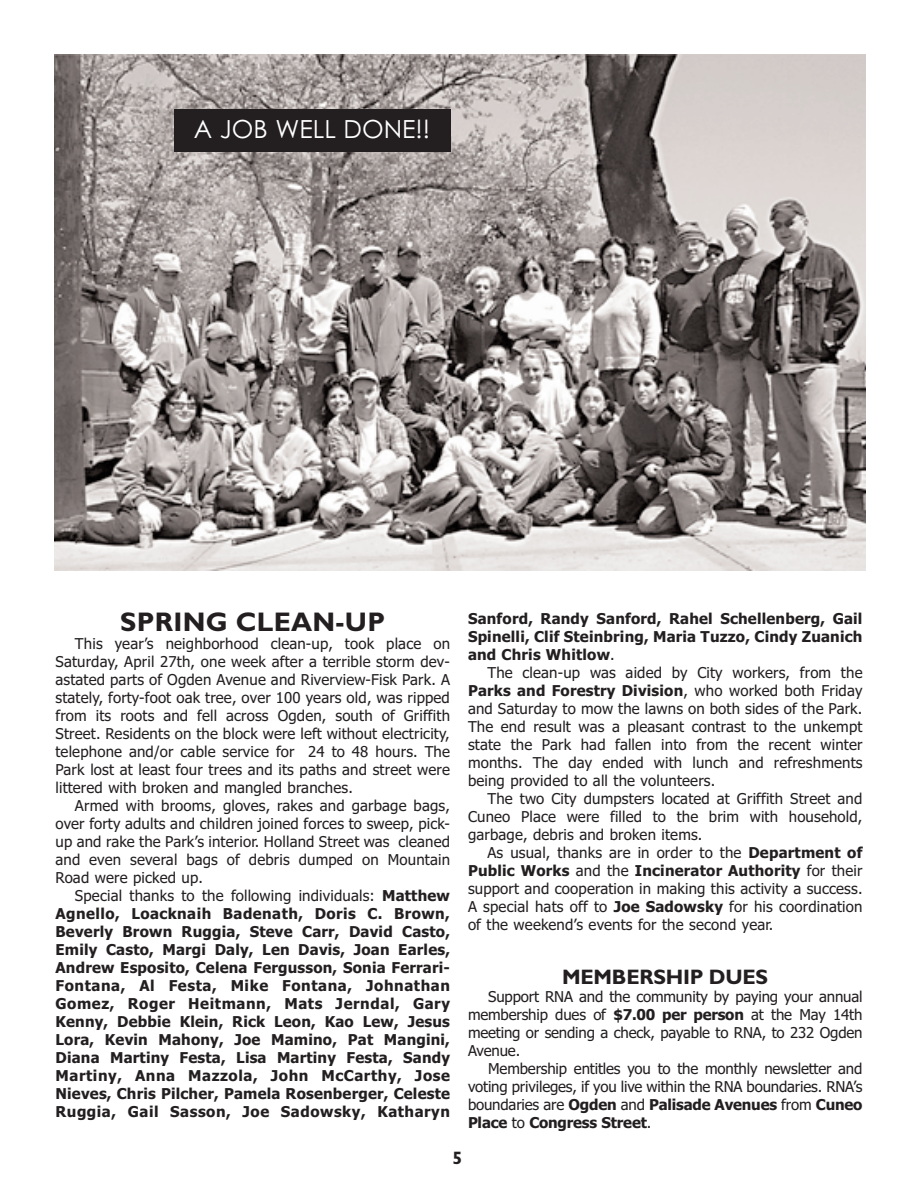
<style>
.page{position:relative;width:918px;height:1188px;background:#fff}
.page>*{position:absolute;margin:0;border:0;box-sizing:border-box;transform-origin:0 0}
.t1{font:700 27px "Gill Sans";letter-spacing:.01em;color:#231f20}
.t2{font:24.9px "Century Gothic";color:#fff}
.t3{font:700 21px "Gill Sans";letter-spacing:-.01em;color:#231f20}
.t4{font:700 18px "Gill Sans";color:#231f20}
.t5{font:15px/18px "Tahoma";letter-spacing:.01em;color:#231f20;text-align:justify}
.t6{font:700 15px/18px "Tahoma";letter-spacing:.015em;color:#231f20;text-align:justify}
.s1{font-weight:400}
.s2{font-weight:700}
</style>
<div class="page">
<img style="left:54px;top:54px;width:812px;height:517px">
<div style="left:174px;top:110px;width:276px;height:42px;background:#231f20"></div>
<h2 class="t2" style="left:194px;top:119px;width:238px">A JOB WELL DONE!!</h2>
<h1 class="t1" style="left:120px;top:612px;width:266px">SPRING CLEAN-UP</h1>
<p class="t5" style="left:55px;top:636px;width:396px;text-indent:20px">This year’s neighborhood clean-up, took place on Saturday, April 27th, one week after a terrible storm dev&shy;astated parts of Ogden Avenue and Riverview-Fisk Park. A stately, forty-foot oak tree, over 100 years old, was ripped from its roots and fell across Ogden, south of Griffith Street. Residents on the block were left without electricity, telephone and/or cable service for 24 to 48 hours. The Park lost at least four trees and its paths and street were littered with broken and mangled branches.</p>
<p class="t5" style="left:55px;top:798px;width:396px;text-indent:20px">Armed with brooms, gloves, rakes and garbage bags, over forty adults and children joined forces to sweep, pick&shy;up and rake the Park’s interior. Holland Street was cleaned and even several bags of debris dumped on Mountain Road were picked up.</p>
<p class="t6" style="left:55px;top:888px;width:396px;text-indent:19px"><span class="s1">Special thanks to the following individuals:</span> Matthew Agnello, Loacknaih Badenath, Doris C. Brown, Beverly Brown Ruggia, Steve Carr, David Casto, Emily Casto, Margi Daly, Len Davis, Joan Earles, Andrew Esposito, Celena Fergusson, Sonia Ferrari-Fontana, Al Festa, Mike Fontana, Johnathan Gomez, Roger Heitmann, Mats Jerndal, Gary Kenny, Debbie Klein, Rick Leon, Kao Lew, Jesus Lora, Kevin Mahony, Joe Mamino, Pat Mangini, Diana Martiny Festa, Lisa Martiny Festa, Sandy Martiny, Anna Mazzola, John McCarthy, Jose Nieves, Chris Pilcher, Pamela Rosenberger, Celeste Ruggia, Gail Sasson, Joe Sadowsky, Katharyn</p>
<p class="t6" style="left:468px;top:611px;width:396px">Sanford, Randy Sanford, Rahel Schellenberg, Gail Spinelli, Clif Steinbring, Maria Tuzzo, Cindy Zuanich and Chris Whitlow<span class="s1">.</span></p>
<p class="t5" style="left:468px;top:665px;width:396px;text-indent:20px">The clean-up was aided by City workers, from the <span class="s2">Parks and Forestry Division</span>, who worked both Friday and Saturday to mow the lawns on both sides of the Park.<br>The end result was a pleasant contrast to the unkempt state the Park had fallen into from the recent winter months. The day ended with lunch and refreshments being provided to all the volunteers.</p>
<p class="t5" style="left:468px;top:791px;width:396px;text-indent:20px">The two City dumpsters located at Griffith Street and Cuneo Place were filled to the brim with household, garbage, debris and broken items.</p>
<p class="t5" style="left:468px;top:845px;width:396px;text-indent:20px">As usual, thanks are in order to the <span class="s2">Department of Public Works</span> and the <span class="s2">Incinerator Authority</span> for their support and cooperation in making this activity a success.<br>A special hats off to <span class="s2">Joe Sadowsky</span> for his coordination of the weekend’s events for the second year.</p>
<h3 class="t3" style="left:562px;top:970px;width:208px">MEMBERSHIP DUES</h3>
<p class="t5" style="left:468px;top:989px;width:396px;text-indent:20px">Support RNA and the community by paying your annual membership dues of <span class="s2">$7.00 per person</span> at the May 14th meeting or sending a check, payable to RNA, to 232 Ogden Avenue.</p>
<p class="t5" style="left:468px;top:1061px;width:396px;text-indent:20px">Membership entitles you to the monthly newsletter and voting privileges, if you live within the RNA boundaries. RNA’s boundaries are <span class="s2">Ogden</span> and <span class="s2">Palisade Avenues</span> from <span class="s2">Cuneo Place</span> to <span class="s2">Congress Street</span>.</p>
<p class="t4" style="left:453px;top:1152px;width:11px">5</p>
</div>
